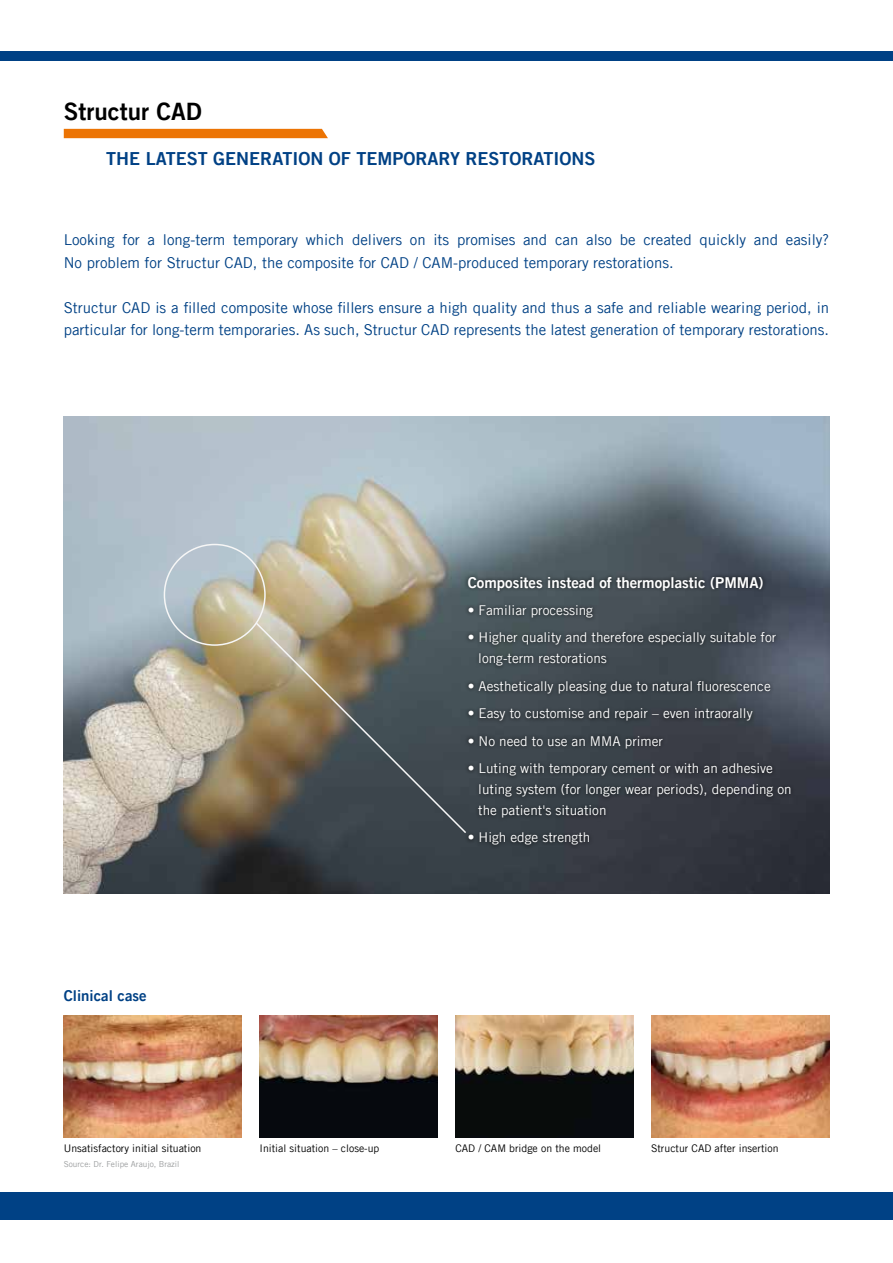
<style>
.page{position:relative;width:893px;height:1263px;background:#fff}
.page>*{position:absolute;margin:0;border:0;box-sizing:border-box;transform-origin:0 0}
.t1{font:24px "Trade Gothic LT Com Bd 2";color:#000}
.t2{font:18px "Trade Gothic LT Com Bd 2";color:#004185}
.t3{font:15px/22.5px "Trade Gothic LT Com";color:#004185}
.t4{font:15px "Trade Gothic LT Com Bd 2";color:#fff}
.t5{font:15px "Trade Gothic LT Com Bd 2";color:#004185}
.t6{font:13.5px/21px "Trade Gothic LT Com";color:#fff}
.t7{font:10.5px "Trade Gothic LT Com";color:#000}
.t8{font:8.25px "Trade Gothic LT Com";color:#9c9e9f}
</style>
<div class="page">
<div style="left:0;top:1192px;width:893px;height:28px;background:#004185"></div>
<div style="left:0;top:51px;width:893px;height:10px;background:#004185"></div>
<img style="left:64px;top:417px;width:765px;height:476px">
<div style="left:464px;top:573px;width:331px;height:276px;background:#000;opacity:.75"></div>
<img style="left:64px;top:1016px;width:178px;height:121px">
<img style="left:260px;top:1016px;width:178px;height:121px">
<img style="left:455px;top:1016px;width:178px;height:121px">
<img style="left:651px;top:1016px;width:178px;height:121px">
<div style="left:64px;top:129px;width:264px;height:9px;background:#ec7404"></div>
<div style="left:164px;top:544px;width:102px;height:102px;border:2px solid #f6f6f6;border-radius:50%"></div>
<svg style="left:254px;top:621px;width:214px;height:214px;background:#626056"></svg>
<h1 class="t1" style="left:64px;top:97px;width:139px">Structur CAD</h1>
<p class="t2" style="left:106px;top:147px;width:491px">THE LATEST GENERATION OF TEMPORARY RESTORATIONS</p>
<p class="t3" style="left:64px;top:228px;width:767px">Looking for a long-term temporary which delivers on its promises and can also be created quickly and easily?<br>No problem for Structur CAD, the composite for CAD / CAM-produced temporary restorations.</p>
<p class="t3" style="left:64px;top:296px;width:767px">Structur CAD is a filled composite whose fillers ensure a high quality and thus a safe and reliable wearing period, in particular for long-term temporaries. As such, Structur CAD represents the latest generation of temporary restorations.</p>
<p class="t5" style="left:64px;top:986px;width:84px">Clinical case</p>
<p class="t4" style="left:468px;top:573px;width:297px">Composites instead of thermoplastic (PMMA)</p>
<p class="t6" style="left:468px;top:600px;width:127px">• Familiar processing</p>
<p class="t6" style="left:478px;top:627px;width:300px;text-indent:-11px">• Higher quality and therefore especially suitable for long-term restorations</p>
<p class="t6" style="left:468px;top:675px;width:304px">• Aesthetically pleasing due to natural fluorescence</p>
<p class="t6" style="left:468px;top:703px;width:286px">• Easy to customise and repair – even intraorally</p>
<p class="t6" style="left:468px;top:730px;width:197px">• No need to use an MMA primer</p>
<p class="t6" style="left:478px;top:757px;width:315px;text-indent:-11px">• Luting with temporary cement or with an adhesive luting system (for longer wear periods), depending on the patient's situation</p>
<p class="t6" style="left:468px;top:827px;width:124px">• High edge strength</p>
<p class="t7" style="left:64px;top:1142px;width:139px">Unsatisfactory initial situation</p>
<p class="t7" style="left:260px;top:1142px;width:121px">Initial situation – close-up</p>
<p class="t7" style="left:455px;top:1142px;width:147px">CAD / CAM bridge on the model</p>
<p class="t7" style="left:651px;top:1142px;width:129px">Structur CAD after insertion</p>
<p class="t8" style="left:64px;top:1159px;width:117px">Source: Dr. Felipe Araujo, Brazil</p>
</div>
